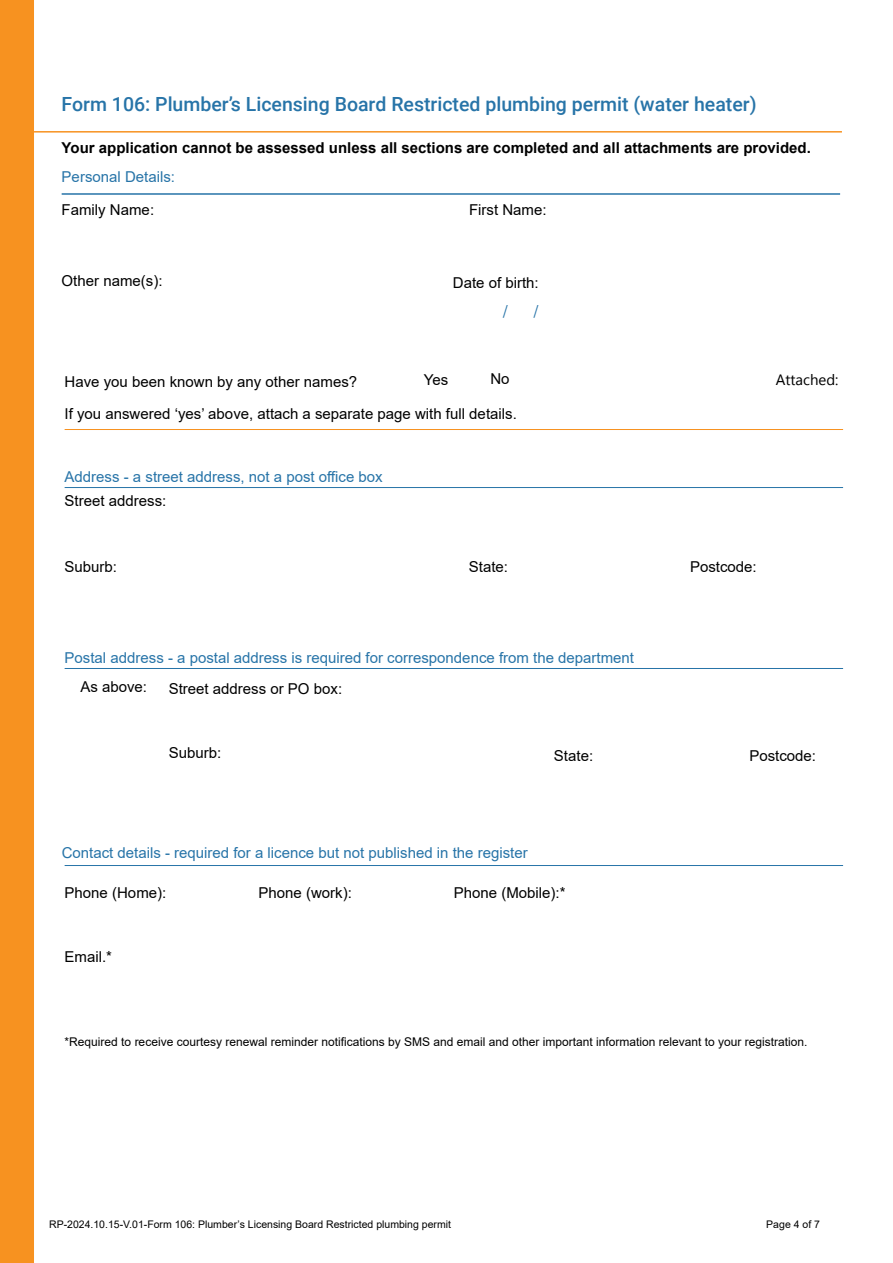
<style>
.page{position:relative;width:893px;height:1263px;background:#fff}
.page>*{position:absolute;margin:0;border:0;box-sizing:border-box;transform-origin:0 0}
.t1{font:500 19.5px "Roboto";color:#2774a8}
.t2{font:18px "Minion Pro";color:#2774a8}
.t3{font:15px "Arial";color:#000}
.t4{font:15px "Arial";color:#2774a8}
.t5{font:700 15px "Arial";color:#000}
.t6{font:15px "Microsoft New Tai Lue";color:#000}
.t7{font:12px "Arial";color:#000}
.t8{font:10.5px "Arial";color:#000}
</style>
<div class="page">
<div style="left:0;top:0;width:34px;height:1263px;background:#f79220"></div>
<hr style="left:34px;top:131px;width:808px;height:2px;background:#f79220">
<hr style="left:62px;top:193px;width:778px;height:2px;background:#2774a8">
<hr style="left:65px;top:487px;width:778px;height:1px;background:#2774a8">
<hr style="left:65px;top:668px;width:778px;height:1px;background:#2774a8">
<hr style="left:65px;top:429px;width:778px;height:1px;background:#f79220">
<hr style="left:65px;top:865px;width:778px;height:1px;background:#2774a8">
<h1 class="t1" style="left:62px;top:91px;width:696px">Form 106: Plumber’s Licensing Board Restricted plumbing permit (water heater)</h1>
<p class="t5" style="left:62px;top:137px;width:751px">Your application cannot be assessed unless all sections are completed and all attachments are provided.</p>
<p class="t4" style="left:62px;top:167px;width:115px">Personal Details:</p>
<p class="t3" style="left:62px;top:199px;width:94px">Family Name:</p>
<p class="t3" style="left:469px;top:199px;width:79px">First Name:</p>
<p class="t3" style="left:62px;top:271px;width:102px">Other name(s):</p>
<p class="t3" style="left:453px;top:272px;width:87px">Date of birth:</p>
<p class="t2" style="left:503px;top:299px;width:7px">/</p>
<p class="t2" style="left:533px;top:299px;width:7px">/</p>
<p class="t3" style="left:65px;top:371px;width:294px">Have you been known by any other names?</p>
<p class="t3" style="left:424px;top:370px;width:26px">Yes</p>
<p class="t3" style="left:490px;top:368px;width:21px">No</p>
<p class="t3" style="left:65px;top:404px;width:454px">If you answered ‘yes’ above, attach a separate page with full details.</p>
<p class="t4" style="left:65px;top:466px;width:320px">Address - a street address, not a post office box</p>
<p class="t3" style="left:65px;top:490px;width:103px">Street address:</p>
<p class="t6" style="left:776px;top:371px;width:64px">Attached:</p>
<p class="t3" style="left:65px;top:556px;width:54px">Suburb:</p>
<p class="t3" style="left:469px;top:557px;width:41px">State:</p>
<p class="t3" style="left:690px;top:557px;width:68px">Postcode:</p>
<p class="t4" style="left:65px;top:648px;width:571px">Postal address - a postal address is required for correspondence from the department</p>
<p class="t3" style="left:169px;top:678px;width:175px">Street address or PO box:</p>
<p class="t3" style="left:80px;top:676px;width:68px">As above:</p>
<p class="t3" style="left:169px;top:743px;width:54px">Suburb:</p>
<p class="t3" style="left:554px;top:745px;width:41px">State:</p>
<p class="t3" style="left:749px;top:745px;width:68px">Postcode:</p>
<p class="t4" style="left:62px;top:842px;width:468px">Contact details - required for a licence but not published in the register</p>
<p class="t3" style="left:65px;top:882px;width:103px">Phone (Home):</p>
<p class="t3" style="left:259px;top:882px;width:95px">Phone (work):</p>
<p class="t3" style="left:454px;top:882px;width:113px">Phone (Mobile):*</p>
<p class="t3" style="left:65px;top:946px;width:49px">Email.*</p>
<p class="t7" style="left:65px;top:1034px;width:744px">*Required to receive courtesy renewal reminder notifications by SMS and email and other important information relevant to your registration.</p>
<p class="t8" style="left:49px;top:1217px;width:403px">RP-2024.10.15-V.01-Form 106: Plumber’s Licensing Board Restricted plumbing permit</p>
<p class="t8" style="left:766px;top:1217px;width:55px">Page 4 of 7</p>
</div>
